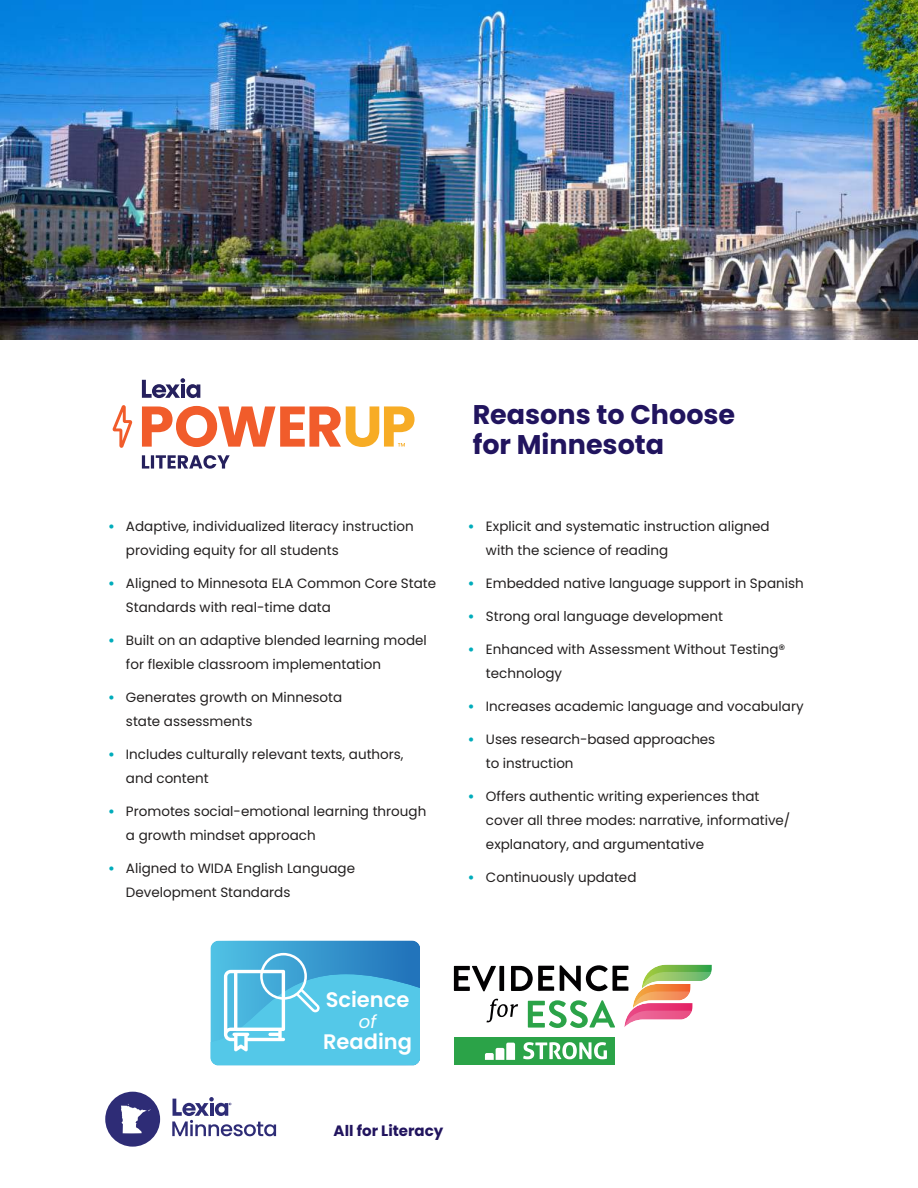
<style>
.page{position:relative;width:918px;height:1188px;background:#fff}
.page>*{position:absolute;margin:0;border:0;box-sizing:border-box;transform-origin:0 0}
.t1{font:700 27px/30px "Poppins";color:#21145e}
.t2{font:600 21px "Poppins";color:#fff}
.t3{font:italic 18px "Poppins";color:#fff}
.t4{font:700 15px "Poppins";color:#21145e}
.t5{font:13.5px/24px "Poppins";color:#221f1f}
.s1{font-weight:700;color:#00acbb}
</style>
<div class="page">
<svg style="left:172px;top:1097px;width:104px;height:39px"></svg>
<svg style="left:105px;top:1092px;width:55px;height:55px"></svg>
<svg style="left:113px;top:405px;width:19px;height:43px"></svg>
<svg style="left:142px;top:378px;width:58px;height:20px"></svg>
<svg style="left:142px;top:455px;width:88px;height:14px"></svg>
<svg style="left:142px;top:406px;width:273px;height:41px"></svg>
<img style="left:0;top:0;width:918px;height:339px">
<svg style="left:454px;top:965px;width:258px;height:63px"></svg>
<div style="left:454px;top:1037px;width:161px;height:27px;background:#2ba348"></div>
<svg style="left:523px;top:1042px;width:84px;height:17px"></svg>
<svg style="left:485px;top:1043px;width:30px;height:17px"></svg>
<img style="left:210px;top:940px;width:210px;height:34px">
<img style="left:210px;top:974px;width:210px;height:91px">
<svg style="left:224px;top:953px;width:96px;height:98px"></svg>
<p class="t5" style="left:126px;top:514px;width:289px;text-indent:-18px"><span class="s1">•</span> Adaptive, individualized literacy instruction providing equity for all students</p>
<p class="t5" style="left:126px;top:571px;width:312px;text-indent:-18px"><span class="s1">•</span> Aligned to Minnesota ELA Common Core State<br>Standards with real-time data</p>
<p class="t5" style="left:126px;top:628px;width:302px;text-indent:-18px"><span class="s1">•</span> Built on an adaptive blended learning model for flexible classroom implementation</p>
<p class="t5" style="left:126px;top:685px;width:218px;text-indent:-18px"><span class="s1">•</span> Generates growth on Minnesota state assessments</p>
<p class="t5" style="left:126px;top:742px;width:279px;text-indent:-18px"><span class="s1">•</span> Includes culturally relevant texts, authors, and content</p>
<p class="t5" style="left:126px;top:799px;width:302px;text-indent:-18px"><span class="s1">•</span> Promotes social-emotional learning through a growth mindset approach</p>
<p class="t5" style="left:126px;top:856px;width:231px;text-indent:-18px"><span class="s1">•</span> Aligned to WIDA English Language<br>Development Standards</p>
<h1 class="t1" style="left:473px;top:400px;width:264px">Reasons to Choose for Minnesota</h1>
<p class="t5" style="left:486px;top:514px;width:285px;text-indent:-18px"><span class="s1">•</span> Explicit and systematic instruction aligned with the science of reading</p>
<p class="t5" style="left:468px;top:571px;width:337px"><span class="s1">•</span> Embedded native language support in Spanish</p>
<p class="t5" style="left:468px;top:604px;width:257px"><span class="s1">•</span> Strong oral language development</p>
<p class="t5" style="left:486px;top:637px;width:301px;text-indent:-18px"><span class="s1">•</span> Enhanced with Assessment Without Testing® technology</p>
<p class="t5" style="left:468px;top:694px;width:337px"><span class="s1">•</span> Increases academic language and vocabulary</p>
<p class="t5" style="left:486px;top:727px;width:231px;text-indent:-18px"><span class="s1">•</span> Uses research-based approaches to instruction</p>
<p class="t5" style="left:486px;top:784px;width:306px;text-indent:-18px"><span class="s1">•</span> Offers authentic writing experiences that cover all three modes: narrative, informative/ explanatory, and argumentative</p>
<p class="t5" style="left:468px;top:865px;width:170px"><span class="s1">•</span> Continuously updated</p>
<h2 class="t2" style="left:326px;top:990px;width:85px">Science</h2>
<h3 class="t3" style="left:359px;top:1011px;width:19px">of</h3>
<h2 class="t2" style="left:323px;top:1032px;width:90px">Reading</h2>
<p class="t4" style="left:334px;top:1124px;width:111px">All for Literacy</p>
</div>
